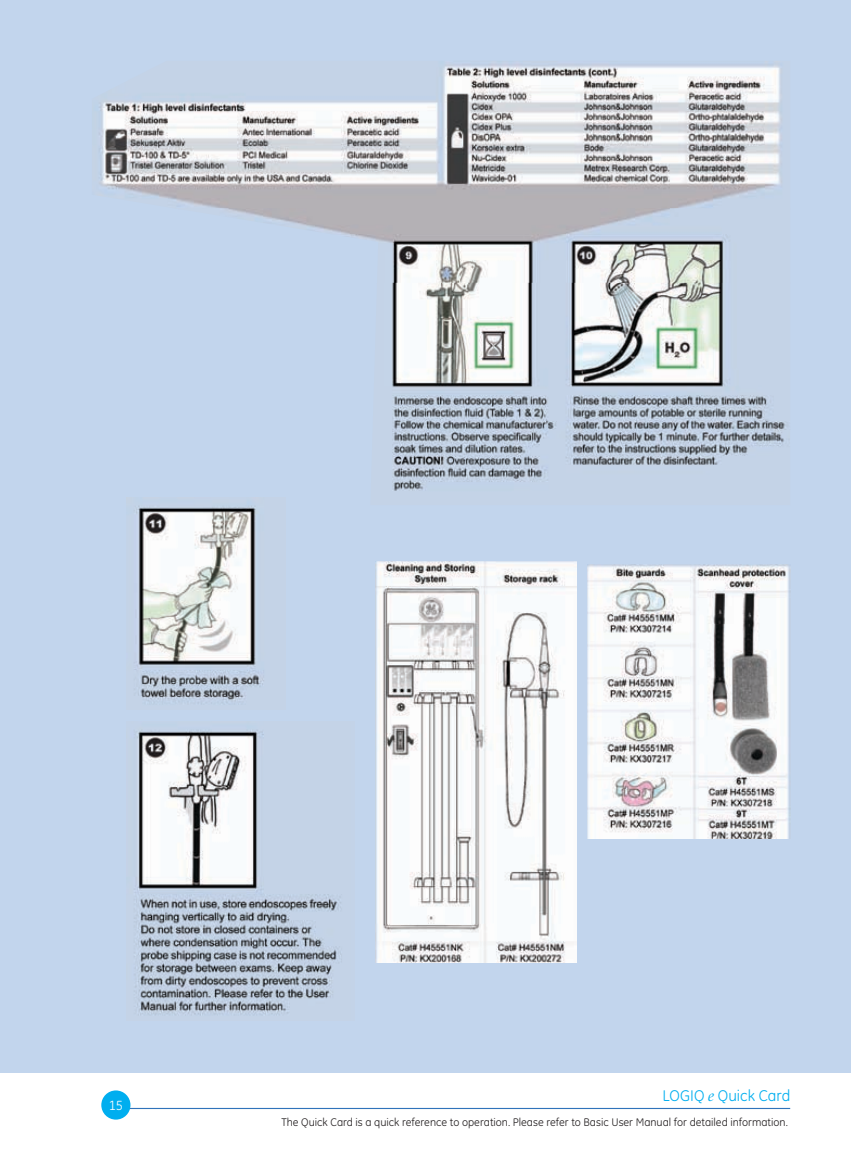
<style>
.page{position:relative;width:851px;height:1175px;background:#fff}
.page>*{position:absolute;margin:0;border:0;box-sizing:border-box;transform-origin:0 0}
.t1{font:15.75px "GE Inspira";color:#00aeef}
.t2{font:13.5px "GE Inspira";color:#fff}
.t3{font:11.25px "GE Inspira";color:#231f20}
.s1{font-family:"Palatino LT Std";font-style:italic}
</style>
<div class="page">
<hr style="left:110px;top:1107px;width:680px;height:2px;background:#3073ba">
<div style="left:101px;top:1090px;width:29px;height:29px;background:#00aeef;border-radius:50%"></div>
<div style="left:0;top:0;width:20px;height:1072px;background:#c2d5ed"></div>
<div style="left:20px;top:0;width:830px;height:1072px;background:#c2d5ed"></div>
<img style="left:98px;top:61px;width:685px;height:147px">
<img style="left:221px;top:208px;width:509px;height:75px">
<img style="left:392px;top:283px;width:398px;height:208px">
<img style="left:126px;top:498px;width:138px;height:207px">
<img style="left:133px;top:729px;width:209px;height:287px">
<img style="left:376px;top:561px;width:200px;height:401px">
<img style="left:587px;top:564px;width:203px;height:275px">
<p class="t2" style="left:109px;top:1097px;width:16px">15</p>
<h1 class="t1" style="left:662px;top:1086px;width:129px">LOGIQ <span class="s1">e</span> Quick Card</h1>
<p class="t3" style="left:281px;top:1115px;width:508px">The Quick Card is a quick reference to operation. Please refer to Basic User Manual for detailed information.</p>
</div>
